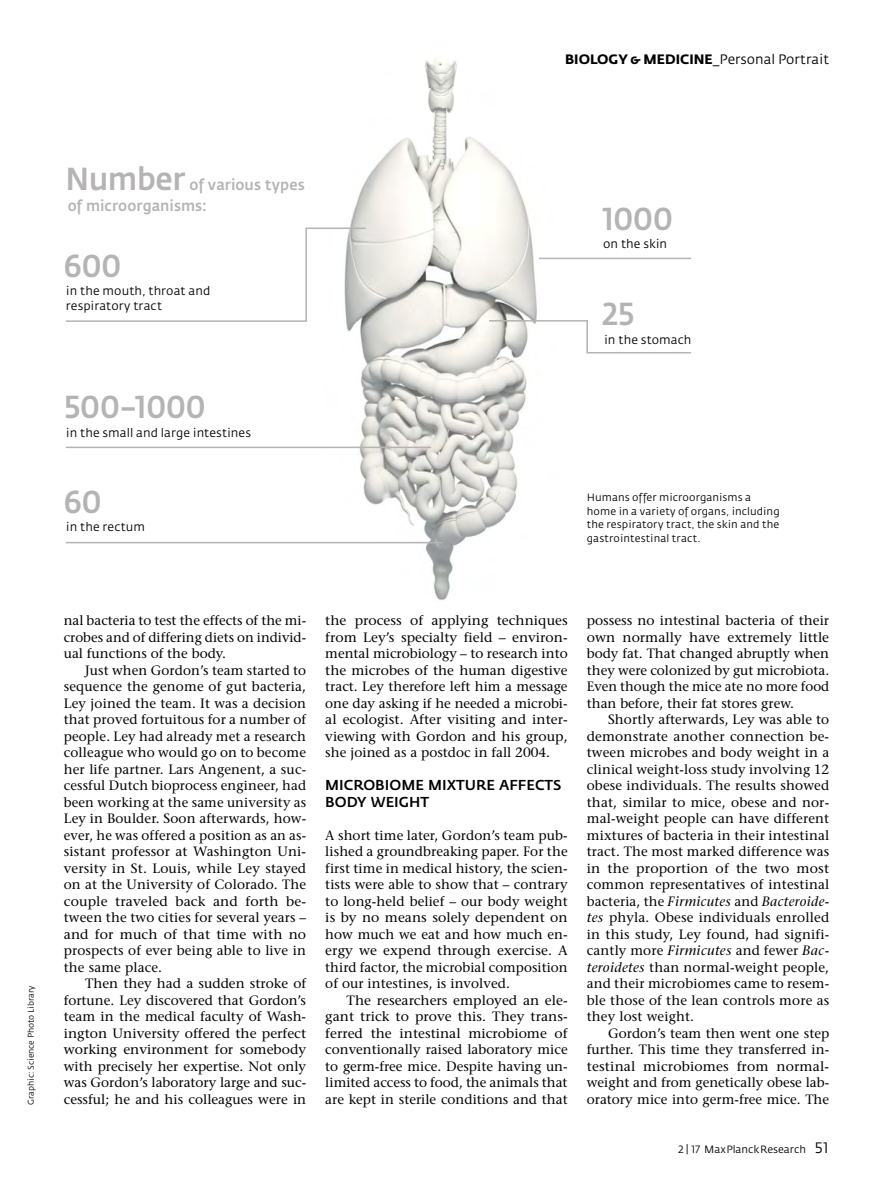
<style>
.page{position:relative;width:893px;height:1191px;background:#fff}
.page>*{position:absolute;margin:0;border:0;box-sizing:border-box;transform-origin:0 0}
.t1{font:31.5px "Fedra Sans Medium SC";letter-spacing:-.005em;color:#b5b3b3;scale:.95 1}
.t2{font:500 15px/21px "Fedra Sans";letter-spacing:.005em;color:#b5b3b3;scale:.95 1}
.t3{font:500 14.25px/16.5px "Fedra Sans";color:#000}
.t4{font:13.5px/16.5px "Stone Serif";color:#000;text-align:justify}
.t5{font:13.5px "Fedra Sans";color:#000}
.t6{font:12px/15px "Fedra Sans";letter-spacing:.005em;color:#000}
.t7{font:10.5px/13.5px "Fedra Sans";letter-spacing:.01em;color:#000}
.t8{font:8.25px "Fedra Sans";color:#000}
.s1{font-weight:700}
.s2{font-size:31.5px}
.s3{font-style:italic}
.s4{font-family:"Fedra Sans Book SC"}
.s5{font-family:"Fedra Sans Book SC";font-size:15px}
</style>
<div class="page">
<img style="left:313px;top:58px;width:255px;height:542px">
<svg style="left:66px;top:227px;width:301px;height:96px"></svg>
<hr style="left:66px;top:542px;width:377px;height:1px;background:#b5b3b3">
<svg style="left:487px;top:319px;width:204px;height:35px"></svg>
<hr style="left:539px;top:258px;width:152px;height:1px;background:#b5b3b3">
<hr style="left:66px;top:446px;width:365px;height:2px;background:#b5b3b3">
<p class="t5" style="left:565px;top:52px;width:266px"><span class="s1">BIOLOGY &amp; MEDICINE</span>_Personal Portrait</p>
<p class="t2" style="left:65px;top:174px;width:253px"><span class="s2">Number</span> of various types of microorganisms:</p>
<h1 class="t1" style="left:64px;top:248px;width:62px">600</h1>
<p class="t6" style="left:66px;top:284px;width:146px">in the mouth, throat and respiratory tract</p>
<h1 class="t1" style="left:64px;top:388px;width:151px">500–1000</h1>
<p class="t6" style="left:66px;top:425px;width:187px">in the small and large intestines</p>
<h1 class="t1" style="left:64px;top:484px;width:41px">60</h1>
<p class="t6" style="left:66px;top:520px;width:81px">in the rectum</p>
<h1 class="t1" style="left:602px;top:201px;width:76px">1000</h1>
<p class="t6" style="left:603px;top:237px;width:66px">on the skin</p>
<h1 class="t1" style="left:602px;top:296px;width:36px">25</h1>
<p class="t6" style="left:604px;top:333px;width:89px">in the stomach</p>
<p class="t7" style="left:587px;top:491px;width:194px">Humans offer microorganisms a home in a variety of organs, including the respiratory tract, the skin and the gastrointestinal tract.</p>
<p class="t8" style="left:27px;top:1105px;width:121px;rotate:-90deg">Graphic: Science Photo Library</p>
<p class="t4" style="left:64px;top:612px;width:244px">nal bacteria to test the effects of the mi&shy;crobes and of differing diets on individ&shy;ual functions of the body.</p>
<p class="t4" style="left:64px;top:661px;width:244px;text-indent:21px">Just when Gordon’s team started to sequence the genome of gut bacteria, Ley joined the team. It was a decision that proved fortuitous for a number of people. Ley had already met a research colleague who would go on to become her life partner. Lars Angenent, a suc&shy;cessful Dutch bioprocess engineer, had been working at the same university as Ley in Boulder. Soon afterwards, how&shy;ever, he was offered a position as an as&shy;sistant professor at Washington Uni&shy;versity in St. Louis, while Ley stayed on at the University of Colorado. The couple traveled back and forth be&shy;tween the two cities for several years – and for much of that time with no prospects of ever being able to live in the same place.</p>
<p class="t4" style="left:64px;top:975px;width:244px;text-indent:21px">Then they had a sudden stroke of fortune. Ley discovered that Gordon’s team in the medical faculty of Wash&shy;ington University offered the perfect working environment for somebody with precisely her expertise. Not only was Gordon’s laboratory large and suc&shy;cessful; he and his colleagues were in</p>
<p class="t4" style="left:325px;top:612px;width:244px">the process of applying techniques from Ley’s specialty field – environ&shy;mental microbiology – to research into the microbes of the human digestive tract. Ley therefore left him a message one day asking if he needed a microbi&shy;al ecologist. After visiting and inter&shy;viewing with Gordon and his group, she joined as a postdoc in fall 2004.</p>
<p class="t3" style="left:325px;top:777px;width:238px">MICROBIOME MIXTURE AFFECTS<br>BODY WEIGHT</p>
<p class="t4" style="left:325px;top:826px;width:244px">A short time later, Gordon’s team pub&shy;lished a groundbreaking paper. For the first time in medical history, the scien&shy;tists were able to show that – contrary to long-held belief – our body weight is by no means solely dependent on how much we eat and how much en&shy;ergy we expend through exercise. A third factor, the microbial composition of our intestines, is involved.</p>
<p class="t4" style="left:325px;top:991px;width:244px;text-indent:21px">The researchers employed an ele&shy;gant trick to prove this. They trans&shy;ferred the intestinal microbiome of conventionally raised laboratory mice to germ-free mice. Despite having un&shy;limited access to food, the animals that are kept in sterile conditions and that</p>
<p class="t4" style="left:587px;top:612px;width:244px">possess no intestinal bacteria of their own normally have extremely little body fat. That changed abruptly when they were colonized by gut microbiota.<br>Even though the mice ate no more food than before, their fat stores grew.</p>
<p class="t4" style="left:587px;top:711px;width:244px;text-indent:21px">Shortly afterwards, Ley was able to demonstrate another connection be&shy;tween microbes and body weight in a clinical weight-loss study involving 12 obese individuals. The results showed that, similar to mice, obese and nor&shy;mal-weight people can have different mixtures of bacteria in their intestinal tract. The most marked difference was in the proportion of the two most common representatives of intestinal bacteria, the <span class="s3">Firmicutes</span> and <span class="s3">Bacteroide&shy;tes</span> phyla. Obese individuals enrolled in this study, Ley found, had signifi&shy;cantly more <span class="s3">Firmicutes</span> and fewer <span class="s3">Bac&shy;teroidetes</span> than normal-weight people, and their microbiomes came to resem&shy;ble those of the lean controls more as they lost weight.</p>
<p class="t4" style="left:587px;top:1024px;width:244px;text-indent:21px">Gordon’s team then went one step further. This time they transferred in&shy;testinal microbiomes from normal&shy;weight and from genetically obese lab&shy;oratory mice into germ-free mice. The</p>
<p class="t7" style="left:679px;top:1143px;width:152px"><span class="s4">2 | 17</span> MaxPlanckResearch <span class="s5">51</span></p>
</div>
